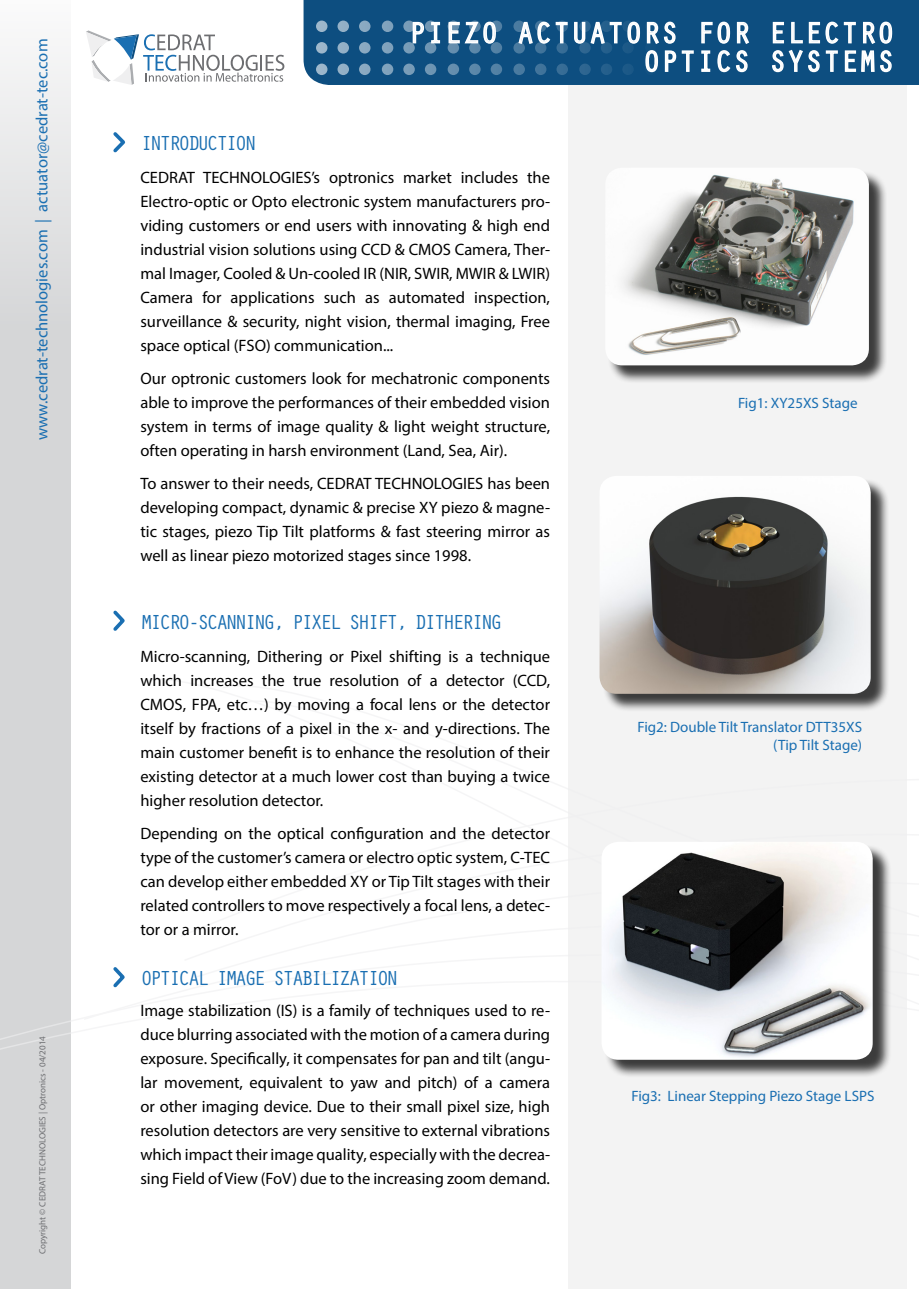
<style>
.page{position:relative;width:919px;height:1289px;background:#fff}
.page>*{position:absolute;margin:0;border:0;box-sizing:border-box;transform-origin:0 0}
.t1{font:30px/28.5px "Orator Std";color:#fff;text-align:right}
.t2{font:21px "Orator Std";letter-spacing:-.15em;color:#1a6fb2}
.t3{font:16.5px/24px "Myriad Pro";color:#000;text-align:justify}
.t4{font:16.5px "Myriad Pro";color:#1a6fb2}
.t5{font:15px/18px "Myriad Pro";color:#1a6fb2;text-align:right}
.t6{font:9px "Myriad Pro";color:#6d6e71}
</style>
<div class="page">
<div style="left:568px;top:85px;width:338px;height:1203px;background:#f3f3f3"></div>
<svg style="left:0;top:54px;width:70px;height:841px;background:#dadadb"></svg>
<div style="left:0;top:917px;width:71px;height:371px;background:#d5d6d7"></div>
<div style="left:303px;top:0;width:615px;height:85px;background:#0d4e80"></div>
<div style="left:382px;top:64px;width:11px;height:11px;background:#80a2bc;border-radius:50%"></div>
<div style="left:403px;top:64px;width:12px;height:11px;background:#779bb7;border-radius:50%"></div>
<div style="left:425px;top:64px;width:11px;height:11px;background:#6e95b3;border-radius:50%"></div>
<div style="left:382px;top:42px;width:11px;height:12px;background:#80a2bc;border-radius:50%"></div>
<svg style="left:403px;top:42px;width:12px;height:12px"></svg>
<div style="left:425px;top:42px;width:11px;height:12px;background:#6e95b3;border-radius:50%"></div>
<div style="left:382px;top:21px;width:11px;height:11px;background:#80a2bc;border-radius:50%"></div>
<div style="left:403px;top:21px;width:12px;height:11px;background:#789cb8;border-radius:50%"></div>
<svg style="left:513px;top:64px;width:12px;height:11px"></svg>
<div style="left:535px;top:64px;width:11px;height:11px;background:#40739a;border-radius:50%"></div>
<svg style="left:556px;top:64px;width:12px;height:11px"></svg>
<svg style="left:513px;top:42px;width:12px;height:12px"></svg>
<svg style="left:513px;top:21px;width:12px;height:11px"></svg>
<div style="left:645px;top:64px;width:11px;height:11px;background:#125282;border-radius:50%"></div>
<div style="left:666px;top:64px;width:12px;height:11px;background:#0d4e80;border-radius:50%"></div>
<div style="left:688px;top:64px;width:11px;height:11px;background:#0d4e80;border-radius:50%"></div>
<div style="left:688px;top:42px;width:11px;height:12px;background:#0d4e80;border-radius:50%"></div>
<div style="left:688px;top:21px;width:11px;height:11px;background:#0d4e80;border-radius:50%"></div>
<div style="left:316px;top:64px;width:11px;height:11px;background:#9db7cb;border-radius:50%"></div>
<div style="left:337px;top:64px;width:12px;height:11px;background:#93b0c6;border-radius:50%"></div>
<div style="left:359px;top:64px;width:11px;height:11px;background:#8baac2;border-radius:50%"></div>
<svg style="left:316px;top:42px;width:11px;height:12px"></svg>
<svg style="left:337px;top:42px;width:12px;height:12px"></svg>
<div style="left:359px;top:42px;width:11px;height:12px;background:#8aa9c1;border-radius:50%"></div>
<div style="left:316px;top:21px;width:11px;height:11px;background:#9db7cb;border-radius:50%"></div>
<div style="left:337px;top:21px;width:12px;height:11px;background:#93b0c6;border-radius:50%"></div>
<div style="left:359px;top:21px;width:11px;height:11px;background:#8baac2;border-radius:50%"></div>
<div style="left:447px;top:64px;width:12px;height:11px;background:#658eae;border-radius:50%"></div>
<div style="left:469px;top:64px;width:11px;height:11px;background:#5c88a9;border-radius:50%"></div>
<div style="left:490px;top:64px;width:12px;height:11px;background:#5381a4;border-radius:50%"></div>
<svg style="left:447px;top:42px;width:12px;height:12px"></svg>
<div style="left:469px;top:42px;width:11px;height:12px;background:#5c88a9;border-radius:50%"></div>
<svg style="left:490px;top:42px;width:12px;height:12px"></svg>
<div style="left:490px;top:21px;width:12px;height:11px;background:#5280a4;border-radius:50%"></div>
<div style="left:579px;top:64px;width:11px;height:11px;background:#2d6590;border-radius:50%"></div>
<svg style="left:600px;top:64px;width:12px;height:11px"></svg>
<div style="left:622px;top:64px;width:11px;height:11px;background:#1b5887;border-radius:50%"></div>
<svg style="left:86px;top:30px;width:198px;height:55px"></svg>
<div style="left:603px;top:844px;width:288px;height:234px;background:#000;opacity:.75"></div>
<img style="left:602px;top:842px;width:270px;height:217px">
<svg style="left:412px;top:21px;width:29px;height:23px"></svg>
<svg style="left:448px;top:21px;width:48px;height:24px"></svg>
<svg style="left:517px;top:12px;width:177px;height:61px;background:#326993"></svg>
<svg style="left:700px;top:21px;width:50px;height:52px;background:#517fa3"></svg>
<svg style="left:771px;top:0;width:121px;height:73px;background:#3c7098"></svg>
<svg style="left:113px;top:132px;width:13px;height:21px"></svg>
<svg style="left:113px;top:610px;width:12px;height:21px"></svg>
<div style="left:607px;top:170px;width:280px;height:214px;background:#000;opacity:.75"></div>
<img style="left:607px;top:170px;width:261px;height:195px">
<svg style="left:113px;top:967px;width:12px;height:21px"></svg>
<div style="left:601px;top:478px;width:288px;height:234px;background:#000;opacity:.75"></div>
<img style="left:599px;top:476px;width:271px;height:217px">
<p class="t4" style="left:32px;top:440px;width:403px;rotate:-90deg">www.cedrat-technologies.com | actuator@cedrat-tec.com</p>
<p class="t6" style="left:37px;top:1253px;width:219px;rotate:-90deg">Copyright © CEDRAT TECHNOLOGIES | Optronics - 04/2014</p>
<p class="t2" style="left:140px;top:128px;width:118px">INTRODUCTION</p>
<h1 class="t1" style="left:408px;top:17px;width:488px">PIEZO ACTUATORS FOR ELECTRO<br>OPTICS SYSTEMS</h1>
<p class="t3" style="left:140px;top:165px;width:411px">CEDRAT TECHNOLOGIES’s optronics market includes the Electro-optic or Opto electronic system manufacturers pro&shy;viding customers or end users with innovating &amp; high end industrial vision solutions using CCD &amp; CMOS Camera, Ther&shy;mal Imager, Cooled &amp; Un-cooled IR (NIR, SWIR, MWIR &amp; LWIR)<br>Camera for applications such as automated inspection, surveillance &amp; security, night vision, thermal imaging, Free space optical (FSO) communication...</p>
<p class="t3" style="left:140px;top:366px;width:411px">Our optronic customers look for mechatronic components able to improve the performances of their embedded vision system in terms of image quality &amp; light weight structure, often operating in harsh environment (Land, Sea, Air).</p>
<p class="t3" style="left:140px;top:471px;width:411px">To answer to their needs, CEDRAT TECHNOLOGIES has been developing compact, dynamic &amp; precise XY piezo &amp; magne&shy;tic stages, piezo Tip Tilt platforms &amp; fast steering mirror as well as linear piezo motorized stages since 1998.</p>
<p class="t2" style="left:140px;top:606px;width:364px">MICRO-SCANNING, PIXEL SHIFT, DITHERING</p>
<p class="t3" style="left:140px;top:644px;width:411px">Micro-scanning, Dithering or Pixel shifting is a technique which increases the true resolution of a detector (CCD, CMOS, FPA, etc…) by moving a focal lens or the detector itself by fractions of a pixel in the x- and y-directions. The main customer benefit is to enhance the resolution of their existing detector at a much lower cost than buying a twice higher resolution detector.</p>
<p class="t3" style="left:140px;top:821px;width:411px">Depending on the optical configuration and the detector type of the customer’s camera or electro optic system, C-TEC can develop either embedded XY or Tip Tilt stages with their related controllers to move respectively a focal lens, a detec&shy;tor or a mirror.</p>
<p class="t2" style="left:140px;top:963px;width:260px">OPTICAL IMAGE STABILIZATION</p>
<p class="t3" style="left:140px;top:998px;width:411px">Image stabilization (IS) is a family of techniques used to re&shy;duce blurring associated with the motion of a camera during exposure. Specifically, it compensates for pan and tilt (angu&shy;lar movement, equivalent to yaw and pitch) of a camera or other imaging device. Due to their small pixel size, high resolution detectors are very sensitive to external vibrations which impact their image quality, especially with the decrea&shy;sing Field of View (FoV) due to the increasing zoom demand.</p>
<p class="t5" style="left:738px;top:393px;width:121px">Fig1: XY25XS Stage</p>
<p class="t5" style="left:637px;top:718px;width:226px">Fig2: Double Tilt Translator DTT35XS (Tip Tilt Stage)</p>
<p class="t5" style="left:631px;top:1087px;width:244px">Fig3: Linear Stepping Piezo Stage LSPS</p>
</div>
